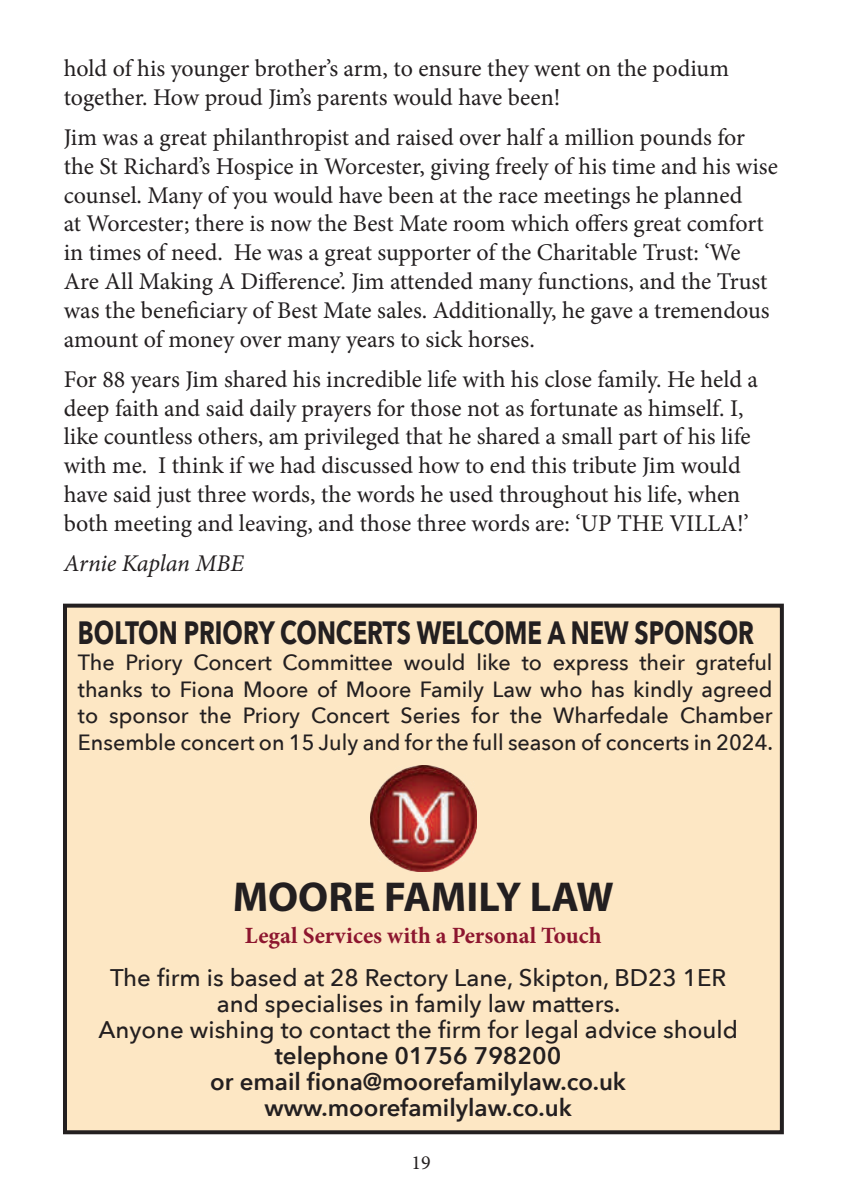
<style>
.page{position:relative;width:842px;height:1191px;background:#fff}
.page>*{position:absolute;margin:0;border:0;box-sizing:border-box;transform-origin:0 0}
.t1{font:700 42px "Myriad Pro";color:#231f20}
.t2{font:700 32.2px "Avenir Next";color:#231f20;scale:.75 1}
.t3{font:24px/28.8px "Minion Pro";letter-spacing:-.005em;color:#231f20}
.t4{font:500 24px/26px "Avenir Next";color:#231f20;text-align:center}
.t5{font:600 24px/26px "Avenir Next";color:#231f20;text-align:center}
.t6{font:italic 24px "Minion Pro";letter-spacing:-.01em;color:#231f20}
.t7{font:700 23.2px "Minion Pro";letter-spacing:.005em;color:#8d162f}
.t8{font:500 22px/26.4px "Avenir Next";color:#231f20;text-align:justify}
.t9{font:20px "Minion Pro";color:#231f20}
</style>
<div class="page">
<div style="left:65px;top:605px;width:717px;height:527px;background:#fde7c4"></div>
<div style="left:63px;top:603px;width:721px;height:531px;border:4px solid #231f20"></div>
<img style="left:370px;top:765px;width:106px;height:107px">
<p class="t3" style="left:64px;top:54px;width:667px">hold of his younger brother’s arm, to ensure they went on the podium together. How proud Jim’s parents would have been!</p>
<p class="t3" style="left:64px;top:123px;width:716px">Jim was a great philanthropist and raised over half a million pounds for the St Richard’s Hospice in Worcester, giving freely of his time and his wise counsel. Many of you would have been at the race meetings he planned<br>at Worcester; there is now the Best Mate room which offers great comfort in times of need. He was a great supporter of the Charitable Trust: ‘We Are All Making A Difference’. Jim attended many functions, and the Trust was the beneficiary of Best Mate sales. Additionally, he gave a tremendous amount of money over many years to sick horses.</p>
<p class="t3" style="left:64px;top:365px;width:696px">For 88 years Jim shared his incredible life with his close family. He held a deep faith and said daily prayers for those not as fortunate as himself. I, like countless others, am privileged that he shared a small part of his life with me. I think if we had discussed how to end this tribute Jim would have said just three words, the words he used throughout his life, when both meeting and leaving, and those three words are: ‘UP THE VILLA!’</p>
<p class="t6" style="left:64px;top:547px;width:181px">Arnie Kaplan MBE</p>
<h2 class="t2" style="left:78px;top:605px;width:903px">BOLTON PRIORY CONCERTS WELCOME A NEW SPONSOR</h2>
<p class="t8" style="left:78px;top:649px;width:697px">The Priory Concert Committee would like to express their grateful thanks to Fiona Moore of Moore Family Law who has kindly agreed to sponsor the Priory Concert Series for the Wharfedale Chamber Ensemble concert on 15 July and for the full season of concerts in 2024.</p>
<h1 class="t1" style="left:233px;top:869px;width:382px">MOORE FAMILY LAW</h1>
<p class="t7" style="left:245px;top:919px;width:358px">Legal Services with a Personal Touch</p>
<p class="t4" style="left:98px;top:964px;width:641px">The firm is based at 28 Rectory Lane, Skipton, BD23 1ER and specialises in family law matters.<br>Anyone wishing to contact the firm for legal advice should</p>
<p class="t5" style="left:210px;top:1042px;width:417px">telephone 01756 798200<br>or email fiona@moorefamilylaw.co.uk www.moorefamilylaw.co.uk</p>
<p class="t9" style="left:411px;top:1148px;width:21px">19</p>
</div>
